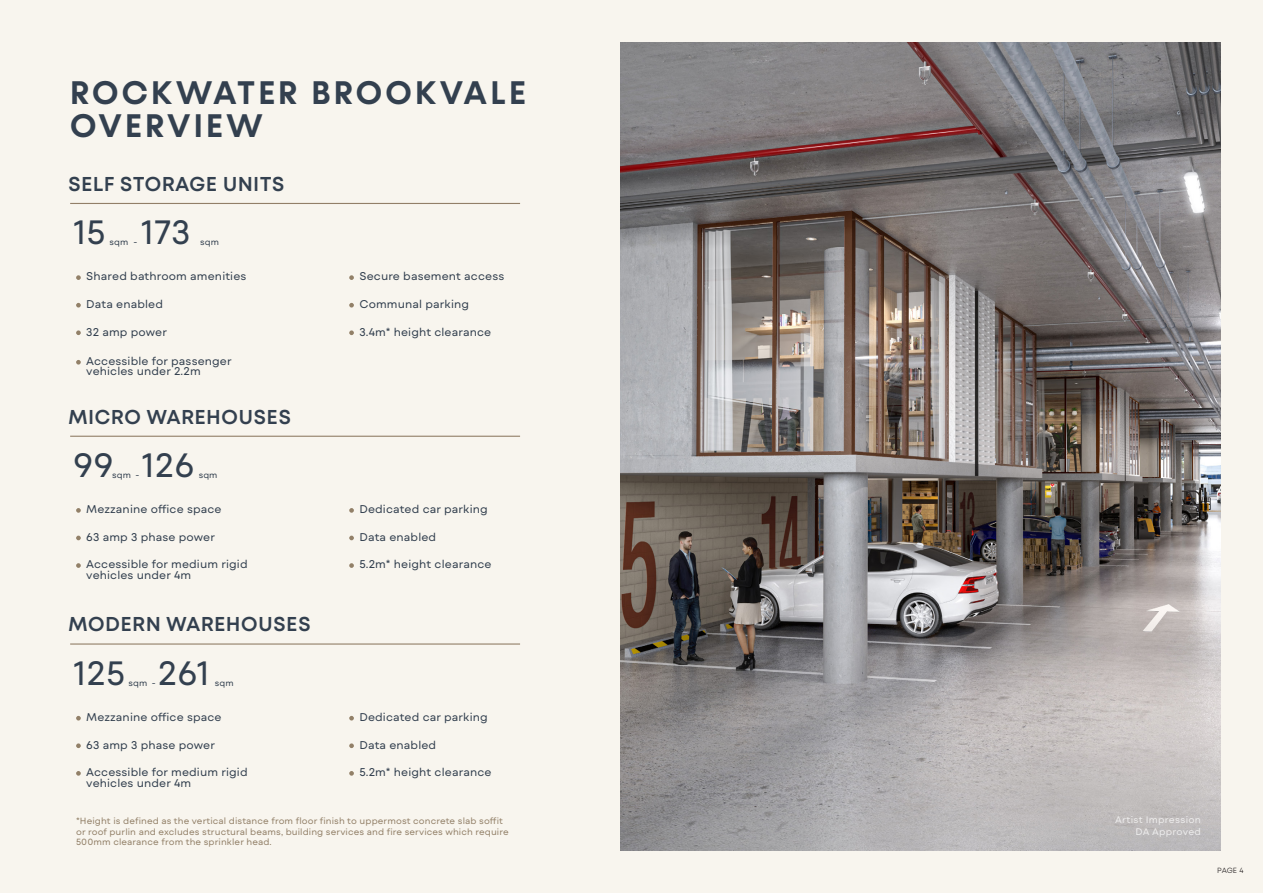
<style>
.page{position:relative;width:1263px;height:893px;background:#f8f5ee}
.page>*{position:absolute;margin:0;border:0;box-sizing:border-box;transform-origin:0 0}
.t1{font:33.75px "Mont Blanc";letter-spacing:.01em;color:#33404f}
.t2{font:600 33px "Konnect";letter-spacing:.1em;color:#33404f}
.t3{font:600 20.1px "Mont Blanc";letter-spacing:.01em;color:#33404f}
.t4{font:11.25px/10.4px "Mont Blanc";letter-spacing:.01em;color:#33404f}
.t5{font:9.6px/11.4px "Mont Blanc";letter-spacing:.025em;color:#fff;text-align:right}
.t6{font:9px/10.4px "Mont Blanc";letter-spacing:.01em;color:#928068}
.t7{font:8.7px "Mont Blanc";letter-spacing:.01em;color:#33404f}
.t8{font:300 7.5px "Mont Blanc";color:#231f20}
</style>
<div class="page">
<img style="left:621px;top:43px;width:599px;height:807px">
<hr style="left:70px;top:203px;width:450px;height:1px;background:#927f68">
<hr style="left:70px;top:436px;width:450px;height:1px;background:#927f68">
<hr style="left:70px;top:643px;width:450px;height:2px;background:#927f68">
<svg style="left:76px;top:275px;width:5px;height:5px"></svg>
<svg style="left:76px;top:508px;width:5px;height:5px"></svg>
<svg style="left:76px;top:716px;width:5px;height:4px"></svg>
<svg style="left:349px;top:275px;width:5px;height:5px"></svg>
<svg style="left:349px;top:508px;width:5px;height:5px"></svg>
<svg style="left:349px;top:716px;width:5px;height:4px"></svg>
<svg style="left:76px;top:303px;width:5px;height:5px"></svg>
<svg style="left:76px;top:536px;width:5px;height:4px"></svg>
<svg style="left:76px;top:743px;width:5px;height:5px"></svg>
<svg style="left:349px;top:303px;width:5px;height:5px"></svg>
<svg style="left:349px;top:330px;width:5px;height:5px"></svg>
<svg style="left:349px;top:536px;width:5px;height:4px"></svg>
<svg style="left:349px;top:563px;width:5px;height:5px"></svg>
<svg style="left:349px;top:743px;width:5px;height:5px"></svg>
<svg style="left:349px;top:771px;width:5px;height:5px"></svg>
<svg style="left:76px;top:330px;width:5px;height:5px"></svg>
<svg style="left:76px;top:563px;width:5px;height:5px"></svg>
<svg style="left:76px;top:771px;width:5px;height:5px"></svg>
<svg style="left:76px;top:360px;width:5px;height:5px"></svg>
<p class="t2" style="left:70px;top:73px;width:457px">ROCKWATER BROOKVALE</p>
<p class="t2" style="left:70px;top:106px;width:194px">OVERVIEW</p>
<p class="t3" style="left:68px;top:171px;width:218px">SELF STORAGE UNITS</p>
<p class="t1" style="left:141px;top:211px;width:51px">173</p>
<p class="t1" style="left:73px;top:211px;width:34px">15</p>
<p class="t7" style="left:110px;top:237px;width:20px">sqm</p>
<p class="t7" style="left:133px;top:237px;width:5px">-</p>
<p class="t7" style="left:200px;top:237px;width:20px">sqm</p>
<p class="t4" style="left:86px;top:271px;width:162px">Shared bathroom amenities</p>
<p class="t4" style="left:86px;top:299px;width:78px">Data enabled</p>
<p class="t4" style="left:86px;top:327px;width:82px">32 amp power</p>
<p class="t4" style="left:86px;top:356px;width:147px">Accessible for passenger</p>
<p class="t4" style="left:86px;top:366px;width:116px">vehicles under 2.2m</p>
<p class="t3" style="left:68px;top:404px;width:225px">MICRO WAREHOUSES</p>
<p class="t1" style="left:73px;top:444px;width:42px">99</p>
<p class="t1" style="left:141px;top:444px;width:54px">126</p>
<p class="t7" style="left:112px;top:469px;width:20px">sqm</p>
<p class="t7" style="left:199px;top:469px;width:20px">sqm</p>
<p class="t7" style="left:135px;top:469px;width:5px">-</p>
<p class="t4" style="left:86px;top:504px;width:137px">Mezzanine office space</p>
<p class="t4" style="left:86px;top:532px;width:130px">63 amp 3 phase power</p>
<p class="t4" style="left:86px;top:559px;width:163px">Accessible for medium rigid vehicles under 4m</p>
<p class="t3" style="left:68px;top:611px;width:244px">MODERN WAREHOUSES</p>
<p class="t1" style="left:73px;top:651px;width:53px">125</p>
<p class="t1" style="left:158px;top:651px;width:53px">261</p>
<p class="t7" style="left:128px;top:677px;width:20px">sqm</p>
<p class="t7" style="left:152px;top:677px;width:5px">-</p>
<p class="t7" style="left:215px;top:677px;width:20px">sqm</p>
<p class="t4" style="left:86px;top:712px;width:137px">Mezzanine office space</p>
<p class="t4" style="left:86px;top:739px;width:130px">63 amp 3 phase power</p>
<p class="t4" style="left:86px;top:767px;width:163px">Accessible for medium rigid vehicles under 4m</p>
<p class="t4" style="left:359px;top:271px;width:146px">Secure basement access</p>
<p class="t4" style="left:359px;top:299px;width:111px">Communal parking</p>
<p class="t4" style="left:359px;top:327px;width:133px">3.4m* height clearance</p>
<p class="t4" style="left:359px;top:504px;width:130px">Dedicated car parking</p>
<p class="t4" style="left:359px;top:532px;width:78px">Data enabled</p>
<p class="t4" style="left:359px;top:559px;width:134px">5.2m* height clearance</p>
<p class="t4" style="left:359px;top:712px;width:130px">Dedicated car parking</p>
<p class="t4" style="left:359px;top:739px;width:78px">Data enabled</p>
<p class="t4" style="left:359px;top:767px;width:134px">5.2m* height clearance</p>
<p class="t6" style="left:76px;top:816px;width:434px">*Height is defined as the vertical distance from floor finish to uppermost concrete slab soffit or roof purlin and excludes structural beams, building services and fire services which require<br>500mm clearance from the sprinkler head.</p>
<p class="t5" style="left:1115px;top:814px;width:87px">Artist Impression<br>DA Approved</p>
<p class="t8" style="left:1217px;top:866px;width:28px">PAGE 4</p>
</div>
